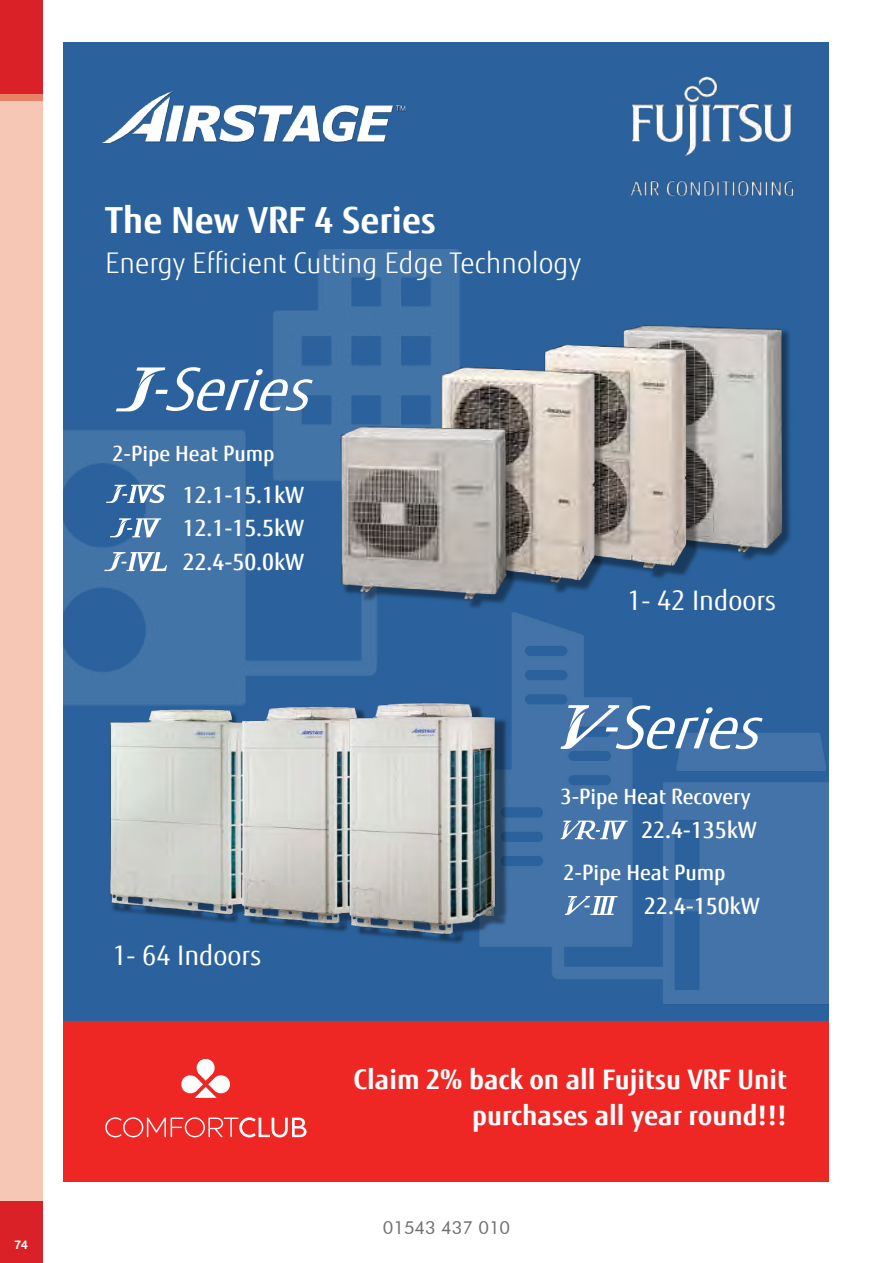
<style>
.page{position:relative;width:893px;height:1263px;background:#fff}
.page>*{position:absolute;margin:0;border:0;box-sizing:border-box;transform-origin:0 0}
.t1{font:italic 58.5px "Fujitsu Sans";color:#fff}
.t2{font:700 36px "Fujitsu Sans";color:#fff}
.t3{font:300 28.5px "Fujitsu Sans";color:#fff}
.t4{font:700 27px/36px "Fujitsu Sans";color:#fff;text-align:right}
.t5{font:27px "Fujitsu Sans";color:#fff}
.t6{font:500 22.5px "Fujitsu Sans";color:#fff}
.t7{font:500 21px "Fujitsu Sans";color:#fff}
.t8{font:18px "Futura BT";color:#6d6e70}
.t9{font:700 12px "Helvetica Neue";color:#fff}
</style>
<div class="page">
<div style="left:0;top:27px;width:43px;height:1191px;background:#f6c7b4"></div>
<div style="left:0;top:1201px;width:43px;height:62px;background:#da2128"></div>
<div style="left:0;top:59px;width:43px;height:42px;background:#e88165"></div>
<div style="left:0;top:0;width:43px;height:94px;background:#da2128"></div>
<div style="left:64px;top:43px;width:765px;height:1139px;background:#2b629d"></div>
<div style="left:64px;top:1021px;width:765px;height:161px;background:#ee2724"></div>
<img style="left:64px;top:249px;width:396px;height:456px">
<img style="left:102px;top:91px;width:304px;height:52px">
<img style="left:740px;top:328px;width:51px;height:232px">
<img style="left:613px;top:325px;width:127px;height:254px">
<img style="left:630px;top:76px;width:164px;height:121px">
<img style="left:394px;top:335px;width:219px;height:253px">
<img style="left:445px;top:588px;width:384px;height:416px">
<svg style="left:561px;top:705px;width:58px;height:44px"></svg>
<img style="left:92px;top:688px;width:429px;height:265px">
<img style="left:94px;top:690px;width:184px;height:228px">
<img style="left:211px;top:700px;width:105px;height:229px">
<img style="left:316px;top:697px;width:190px;height:243px">
<svg style="left:181px;top:1059px;width:49px;height:39px"></svg>
<svg style="left:105px;top:1117px;width:202px;height:20px"></svg>
<img style="left:316px;top:395px;width:209px;height:223px">
<svg style="left:106px;top:485px;width:59px;height:19px"></svg>
<svg style="left:104px;top:552px;width:63px;height:19px"></svg>
<svg style="left:110px;top:518px;width:51px;height:19px"></svg>
<svg style="left:561px;top:821px;width:67px;height:18px"></svg>
<svg style="left:116px;top:367px;width:52px;height:44px"></svg>
<svg style="left:565px;top:896px;width:53px;height:19px"></svg>
<p class="t9" style="left:15px;top:1235px;width:15px">74</p>
<h2 class="t2" style="left:105px;top:197px;width:332px">The New VRF 4 Series</h2>
<p class="t3" style="left:105px;top:246px;width:477px">Energy Efficient Cutting Edge Technology</p>
<h1 class="t1" style="left:164px;top:353px;width:170px">Series</h1>
<p class="t7" style="left:112px;top:440px;width:163px">2-Pipe Heat Pump</p>
<p class="t6" style="left:183px;top:480px;width:123px">12.1-15.1kW</p>
<p class="t6" style="left:183px;top:514px;width:123px">12.1-15.5kW</p>
<p class="t6" style="left:183px;top:548px;width:123px">22.4-50.0kW</p>
<p class="t5" style="left:112px;top:939px;width:150px">1- 64 Indoors</p>
<p class="t5" style="left:627px;top:584px;width:150px">1- 42 Indoors</p>
<h1 class="t1" style="left:614px;top:691px;width:170px">Series</h1>
<p class="t7" style="left:561px;top:783px;width:192px">3-Pipe Heat Recovery</p>
<p class="t6" style="left:641px;top:816px;width:117px">22.4-135kW</p>
<p class="t7" style="left:563px;top:859px;width:163px">2-Pipe Heat Pump</p>
<p class="t6" style="left:644px;top:892px;width:117px">22.4-150kW</p>
<p class="t4" style="left:354px;top:1061px;width:435px">Claim 2% back on all Fujitsu VRF Unit purchases all year round!!!</p>
<p class="t8" style="left:383px;top:1217px;width:129px">01543 437 010</p>
</div>
